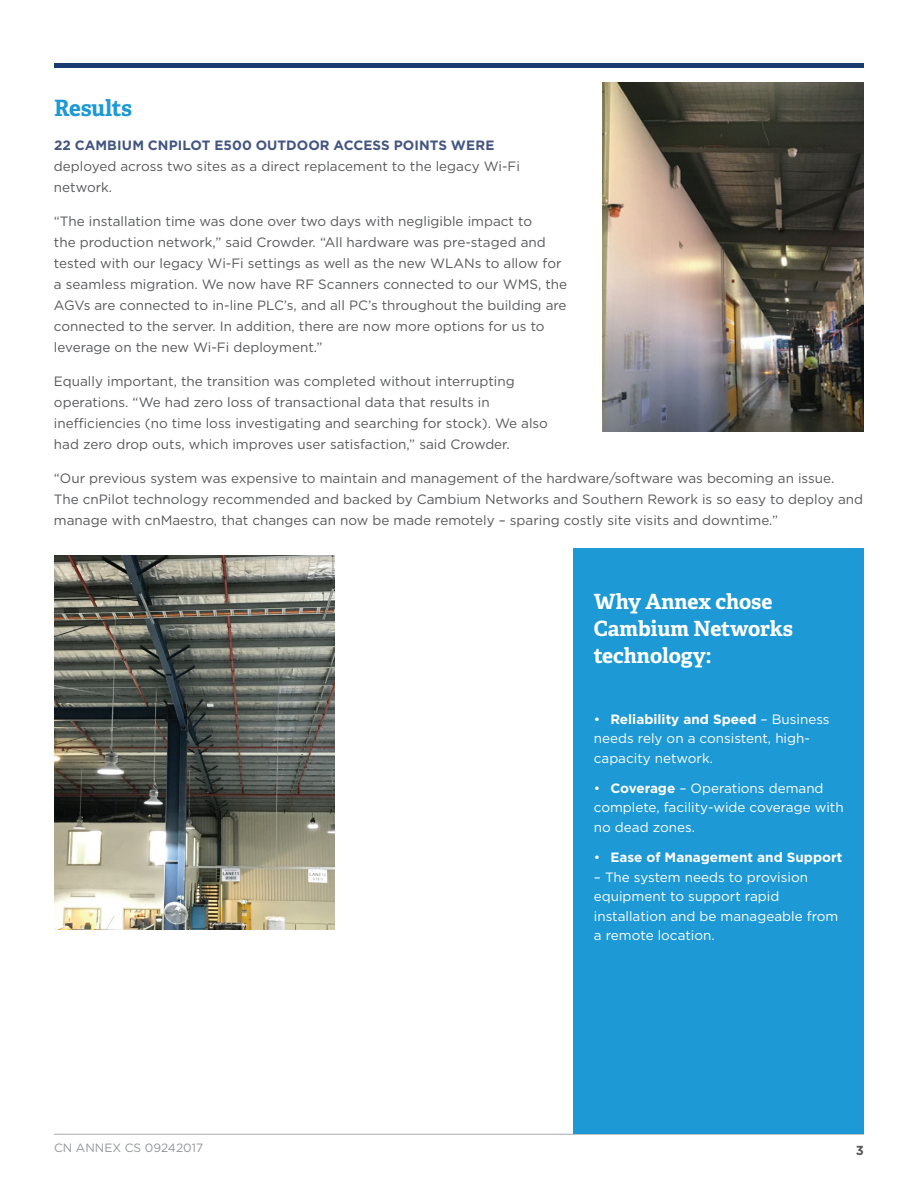
<style>
.page{position:relative;width:918px;height:1188px;background:#fff}
.page>*{position:absolute;margin:0;border:0;box-sizing:border-box;transform-origin:0 0}
.t1{font:700 22.5px "Adelle";letter-spacing:-.015em;color:#1d99d6}
.t2{font:700 21px/27px "Adelle";letter-spacing:-.005em;color:#fff}
.t3{font:13.5px/21px "Gotham";color:#57585a}
.t4{font:13.5px/19.5px "Gotham";color:#fff}
.t5{font:700 13.5px "Gotham";letter-spacing:.005em;color:#435580}
.t6{font:700 13.5px "Gotham";color:#fff}
.t7{font:700 13.05px "Gotham";color:#57585a}
.t8{font:12px "Gotham";color:#939598}
.s1{font-weight:700}
.s2{font-weight:400}
</style>
<div class="page">
<hr style="left:54px;top:1134px;width:810px;height:1px;background:#a8a9ad">
<div style="left:54px;top:63px;width:810px;height:5px;background:#193b6d"></div>
<img style="left:54px;top:555px;width:280px;height:374px">
<div style="left:574px;top:549px;width:290px;height:585px;background:#1d99d6"></div>
<img style="left:602px;top:82px;width:262px;height:350px">
<h1 class="t1" style="left:54px;top:94px;width:80px">Results</h1>
<p class="t5" style="left:54px;top:137px;width:440px">22 Cambium cnPilot e500 outdoor Access Points were</p>
<p class="t3" style="left:54px;top:156px;width:467px">deployed across two sites as a direct replacement to the legacy Wi-Fi network.</p>
<p class="t3" style="left:54px;top:211px;width:515px">“The installation time was done over two days with negligible impact to<br>the production network,” said Crowder. “All hardware was pre-staged and tested with our legacy Wi-Fi settings as well as the new WLANs to allow for a seamless migration. We now have RF Scanners connected to our WMS, the AGVs are connected to in-line PLC’s, and all PC’s throughout the building are connected to the server. In addition, there are now more options for us to leverage on the new Wi-Fi deployment.”</p>
<p class="t3" style="left:54px;top:371px;width:496px">Equally important, the transition was completed without interrupting operations. “We had zero loss of transactional data that results in inefficiencies (no time loss investigating and searching for stock). We also had zero drop outs, which improves user satisfaction,” said Crowder.</p>
<p class="t3" style="left:54px;top:468px;width:811px">“Our previous system was expensive to maintain and management of the hardware/software was becoming an issue.<br>The cnPilot technology recommended and backed by Cambium Networks and Southern Rework is so easy to deploy and manage with cnMaestro, that changes can now be made remotely – sparing costly site visits and downtime.”</p>
<h2 class="t2" style="left:594px;top:588px;width:201px">Why Annex chose<br>Cambium Networks technology:</h2>
<p class="t4" style="left:594px;top:709px;width:237px">• <span class="s1">Reliability and Speed</span> – Business needs rely on a consistent, high&shy;capacity network.</p>
<p class="t4" style="left:594px;top:778px;width:251px">• <span class="s1">Coverage</span> – Operations demand complete, facility-wide coverage with no dead zones.</p>
<p class="t6" style="left:594px;top:848px;width:250px"><span class="s2">•</span> Ease of Management and Support</p>
<p class="t4" style="left:594px;top:867px;width:246px">– The system needs to provision equipment to support rapid installation and be manageable from a remote location.</p>
<p class="t8" style="left:54px;top:1140px;width:151px">CN ANNEX CS 09242017</p>
<p class="t7" style="left:856px;top:1142px;width:10px">3</p>
</div>
